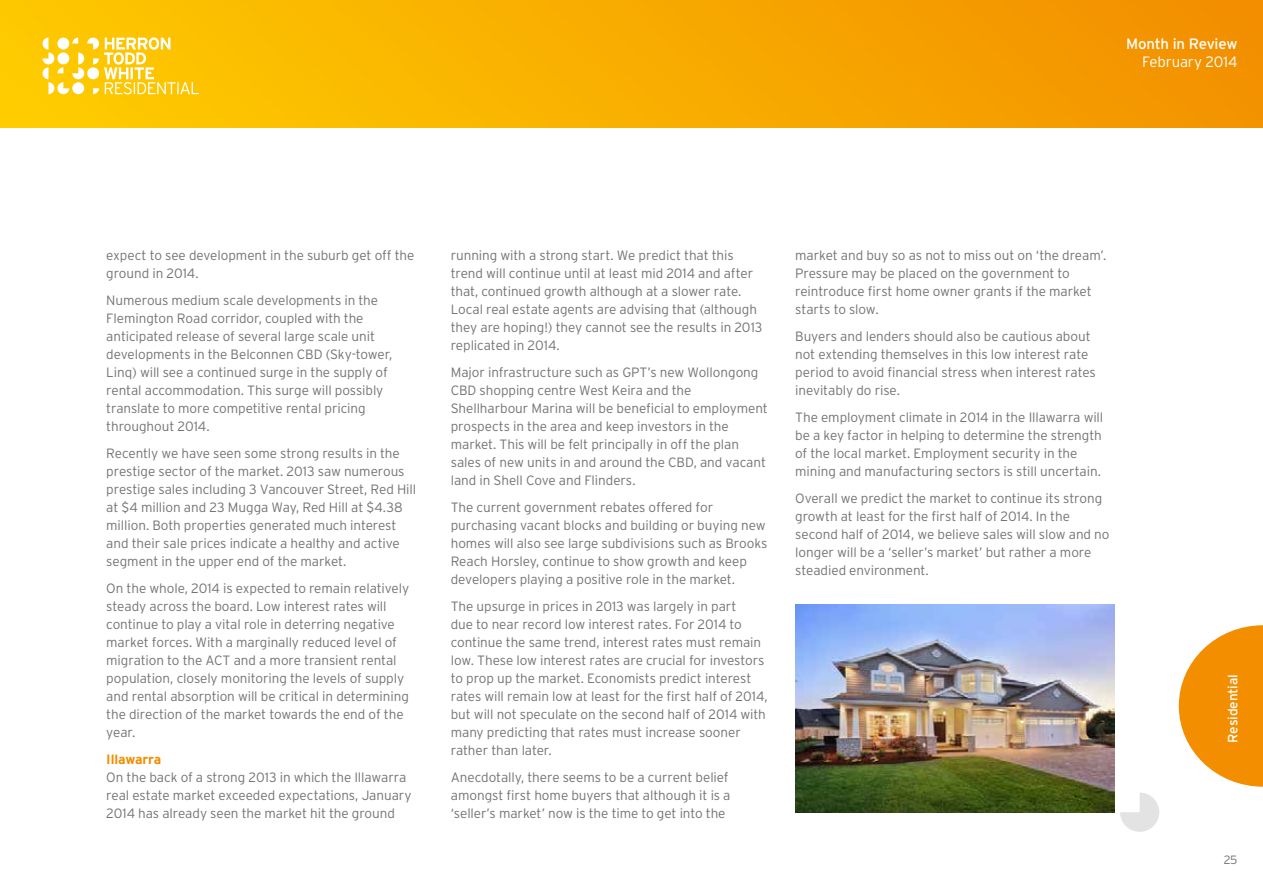
<style>
.page{position:relative;width:1263px;height:893px;background:#fff}
.page>*{position:absolute;margin:0;border:0;box-sizing:border-box;transform-origin:0 0}
.t1{font:15px "Interstate";letter-spacing:-.015em;color:#fff}
.t2{font:300 15px "Interstate";letter-spacing:-.01em;color:#fff}
.t3{font:300 13.5px/18px "Interstate";letter-spacing:-.005em;color:#717476}
.t4{font:13.5px "Interstate";letter-spacing:-.01em;color:#fff}
.t5{font:700 13.5px "Interstate";letter-spacing:-.01em;color:#f28e00}
.t6{font:300 12px "Interstate";color:#717476}
</style>
<div class="page">
<svg style="left:1120px;top:792px;width:39px;height:40px"></svg>
<div style="left:0;top:0;width:1263px;height:128px;background:linear-gradient(to right,#fecb00,#f29000)"></div>
<svg style="left:43px;top:37px;width:156px;height:57px"></svg>
<svg style="left:1179px;top:625px;width:84px;height:162px"></svg>
<img style="left:795px;top:605px;width:319px;height:208px">
<p class="t1" style="left:1126px;top:35px;width:113px">Month in Review</p>
<p class="t2" style="left:1142px;top:53px;width:97px">February 2014</p>
<p class="t3" style="left:106px;top:246px;width:310px">expect to see development in the suburb get off the ground in 2014.</p>
<p class="t3" style="left:106px;top:291px;width:288px">Numerous medium scale developments in the Flemington Road corridor, coupled with the anticipated release of several large scale unit developments in the Belconnen CBD (Sky-tower, Linq) will see a continued surge in the supply of rental accommodation. This surge will possibly translate to more competitive rental pricing throughout 2014.</p>
<p class="t3" style="left:106px;top:444px;width:311px">Recently we have seen some strong results in the prestige sector of the market. 2013 saw numerous prestige sales including 3 Vancouver Street, Red Hill at $4 million and 23 Mugga Way, Red Hill at $4.38 million. Both properties generated much interest and their sale prices indicate a healthy and active segment in the upper end of the market.</p>
<p class="t3" style="left:106px;top:579px;width:304px">On the whole, 2014 is expected to remain relatively steady across the board. Low interest rates will continue to play a vital role in deterring negative market forces. With a marginally reduced level of migration to the ACT and a more transient rental population, closely monitoring the levels of supply and rental absorption will be critical in determining the direction of the market towards the end of the year.</p>
<p class="t5" style="left:106px;top:751px;width:57px">Illawarra</p>
<p class="t3" style="left:106px;top:768px;width:307px">On the back of a strong 2013 in which the Illawarra real estate market exceeded expectations, January<br>2014 has already seen the market hit the ground</p>
<p class="t3" style="left:451px;top:246px;width:313px">running with a strong start. We predict that this trend will continue until at least mid 2014 and after that, continued growth although at a slower rate.<br>Local real estate agents are advising that (although they are hoping!) they cannot see the results in 2013 replicated in 2014.</p>
<p class="t3" style="left:451px;top:363px;width:319px">Major infrastructure such as GPT’s new Wollongong CBD shopping centre West Keira and the Shellharbour Marina will be beneficial to employment prospects in the area and keep investors in the market. This will be felt principally in off the plan sales of new units in and around the CBD, and vacant land in Shell Cove and Flinders.</p>
<p class="t3" style="left:451px;top:498px;width:318px">The current government rebates offered for purchasing vacant blocks and building or buying new homes will also see large subdivisions such as Brooks Reach Horsley, continue to show growth and keep developers playing a positive role in the market.</p>
<p class="t3" style="left:451px;top:597px;width:318px">The upsurge in prices in 2013 was largely in part<br>due to near record low interest rates. For 2014 to continue the same trend, interest rates must remain low. These low interest rates are crucial for investors to prop up the market. Economists predict interest rates will remain low at least for the first half of 2014, but will not speculate on the second half of 2014 with many predicting that rates must increase sooner rather than later.</p>
<p class="t3" style="left:451px;top:768px;width:281px">Anecdotally, there seems to be a current belief amongst first home buyers that although it is a ‘seller’s market’ now is the time to get into the</p>
<p class="t3" style="left:795px;top:246px;width:313px">market and buy so as not to miss out on ‘the dream’.<br>Pressure may be placed on the government to reintroduce first home owner grants if the market starts to slow.</p>
<p class="t3" style="left:795px;top:327px;width:302px">Buyers and lenders should also be cautious about not extending themselves in this low interest rate period to avoid financial stress when interest rates inevitably do rise.</p>
<p class="t3" style="left:795px;top:408px;width:310px">The employment climate in 2014 in the Illawarra will be a key factor in helping to determine the strength of the local market. Employment security in the mining and manufacturing sectors is still uncertain.</p>
<p class="t3" style="left:795px;top:489px;width:316px">Overall we predict the market to continue its strong growth at least for the first half of 2014. In the second half of 2014, we believe sales will slow and no longer will be a ‘seller’s market’ but rather a more steadied environment.</p>
<p class="t4" style="left:1224px;top:743px;width:70px;rotate:-90deg">Residential</p>
<p class="t6" style="left:1224px;top:853px;width:15px">25</p>
</div>
